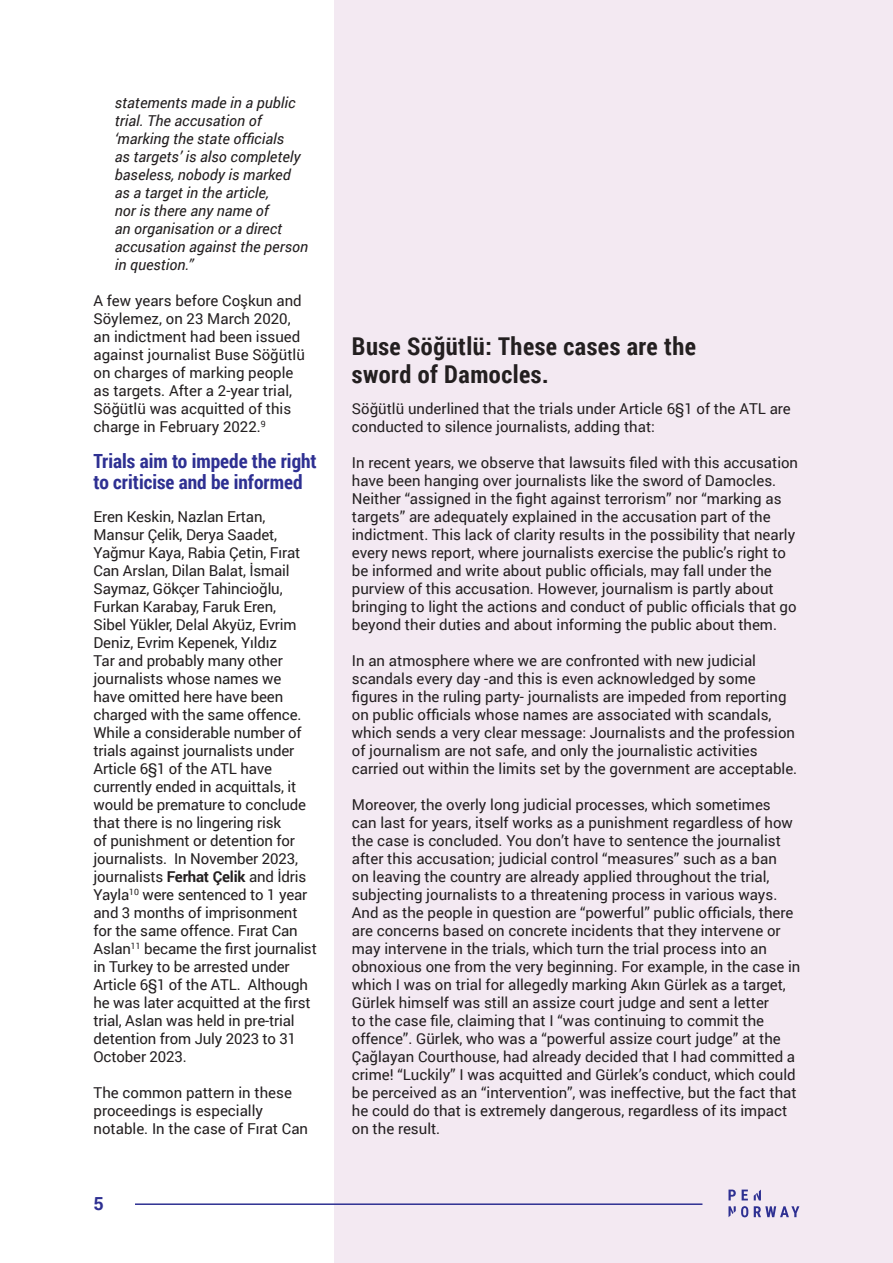
<style>
.page{position:relative;width:893px;height:1263px;background:#fff}
.page>*{position:absolute;margin:0;border:0;box-sizing:border-box;transform-origin:0 0}
.kutu_baslik{font:700 24.6px/27.9px "Roboto Condensed";letter-spacing:.02em;color:#231f20}
.Ara_baslik{font:700 19.5px/21px "Roboto Condensed";color:#2e3092}
.t1{font:700 18px "Roboto";color:#2e3092}
.Duz_Yazi_eng{font:15px/18px "Roboto";color:#231f20}
.t2{font:italic 15px/18px "Roboto";color:#231f20}
.s1{font-weight:700}
</style>
<div class="page">
<div style="left:335px;top:0;width:558px;height:1263px;background:#f3e9f2"></div>
<hr style="left:135px;top:1203px;width:567px;height:2px;background:#2e3092">
<svg style="left:728px;top:1206px;width:20px;height:11px"></svg>
<svg style="left:728px;top:1189px;width:8px;height:11px"></svg>
<svg style="left:742px;top:1189px;width:6px;height:11px"></svg>
<svg style="left:754px;top:1189px;width:7px;height:11px"></svg>
<svg style="left:754px;top:1206px;width:45px;height:11px"></svg>
<p class="t2" style="left:115px;top:93px;width:195px">statements made in a public trial. The accusation of ‘marking the state officials<br>as targets’ is also completely baseless, nobody is marked as a target in the article,<br>nor is there any name of<br>an organisation or a direct accusation against the person in question.”</p>
<p class="Duz_Yazi_eng" style="left:94px;top:291px;width:213px">A few years before Coşkun and<br>Söylemez, on 23 March 2020, an indictment had been issued against journalist Buse Söğütlü on charges of marking people as targets. After a 2-year trial,<br>Söğütlü was acquitted of this charge in February 2022.<sup>9</sup></p>
<p class="Ara_baslik" style="left:94px;top:450px;width:225px">Trials aim to impede the right to criticise and be informed</p>
<p class="Duz_Yazi_eng" style="left:94px;top:507px;width:225px">Eren Keskin, Nazlan Ertan,<br>Mansur Çelik, Derya Saadet,<br>Yağmur Kaya, Rabia Çetin, Fırat<br>Can Arslan, Dilan Balat, İsmail<br>Saymaz, Gökçer Tahincioğlu,<br>Furkan Karabay, Faruk Eren,<br>Sibel Yükler, Delal Akyüz, Evrim<br>Deniz, Evrim Kepenek, Yıldız<br>Tar and probably many other journalists whose names we<br>have omitted here have been charged with the same offence.<br>While a considerable number of trials against journalists under<br>Article 6§1 of the ATL have currently ended in acquittals, it would be premature to conclude that there is no lingering risk<br>of punishment or detention for journalists. In November 2023, journalists <span class="s1">Ferhat Çelik</span> and İdris<br>Yayla<sup>10</sup> were sentenced to 1 year and 3 months of imprisonment for the same offence. Fırat Can<br>Aslan<sup>11</sup> became the first journalist in Turkey to be arrested under<br>Article 6§1 of the ATL. Although he was later acquitted at the first trial, Aslan was held in pre-trial detention from July 2023 to 31<br>October 2023.</p>
<p class="Duz_Yazi_eng" style="left:94px;top:1083px;width:216px">The common pattern in these proceedings is especially notable. In the case of Fırat Can</p>
<p class="t1" style="left:94px;top:1190px;width:12px">5</p>
<p class="kutu_baslik" style="left:352px;top:331px;width:346px">Buse Söğütlü: These cases are the sword of Damocles.</p>
<p class="Duz_Yazi_eng" style="left:352px;top:399px;width:440px">Söğütlü underlined that the trials under Article 6§1 of the ATL are conducted to silence journalists, adding that:</p>
<p class="Duz_Yazi_eng" style="left:352px;top:453px;width:448px">In recent years, we observe that lawsuits filed with this accusation have been hanging over journalists like the sword of Damocles.<br>Neither “assigned in the fight against terrorism” nor “marking as targets” are adequately explained in the accusation part of the indictment. This lack of clarity results in the possibility that nearly every news report, where journalists exercise the public’s right to be informed and write about public officials, may fall under the purview of this accusation. However, journalism is partly about bringing to light the actions and conduct of public officials that go beyond their duties and about informing the public about them.</p>
<p class="Duz_Yazi_eng" style="left:352px;top:651px;width:447px">In an atmosphere where we are confronted with new judicial scandals every day -and this is even acknowledged by some figures in the ruling party- journalists are impeded from reporting on public officials whose names are associated with scandals, which sends a very clear message: Journalists and the profession of journalism are not safe, and only the journalistic activities carried out within the limits set by the government are acceptable.</p>
<p class="Duz_Yazi_eng" style="left:352px;top:795px;width:450px">Moreover, the overly long judicial processes, which sometimes<br>can last for years, itself works as a punishment regardless of how the case is concluded. You don’t have to sentence the journalist after this accusation; judicial control “measures” such as a ban<br>on leaving the country are already applied throughout the trial, subjecting journalists to a threatening process in various ways.<br>And as the people in question are “powerful” public officials, there are concerns based on concrete incidents that they intervene or may intervene in the trials, which turn the trial process into an obnoxious one from the very beginning. For example, in the case in which I was on trial for allegedly marking Akın Gürlek as a target, Gürlek himself was still an assize court judge and sent a letter<br>to the case file, claiming that I “was continuing to commit the offence”. Gürlek, who was a “powerful assize court judge” at the Çağlayan Courthouse, had already decided that I had committed a crime! “Luckily” I was acquitted and Gürlek’s conduct, which could be perceived as an “intervention”, was ineffective, but the fact that he could do that is extremely dangerous, regardless of its impact on the result.</p>
</div>
